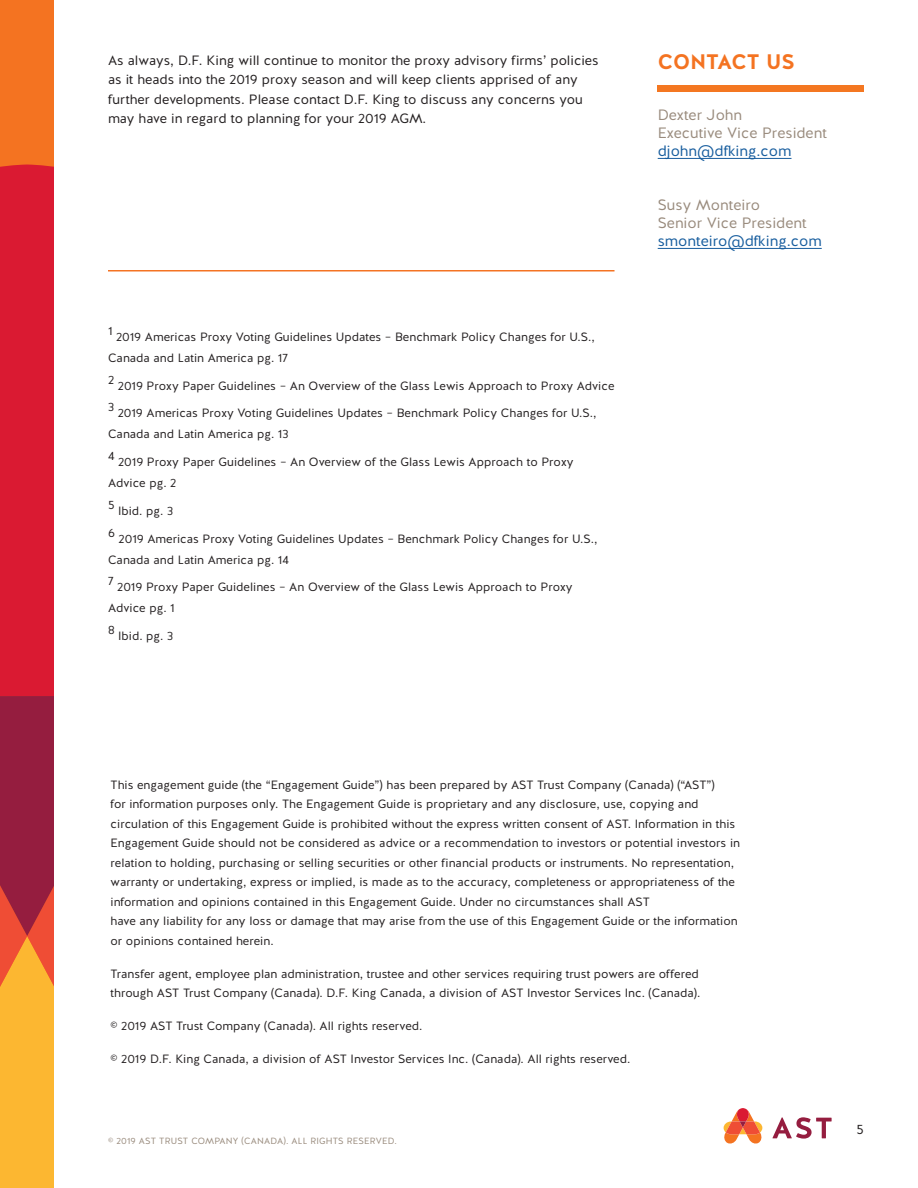
<style>
.page{position:relative;width:918px;height:1188px;background:#fff}
.page>*{position:absolute;margin:0;border:0;box-sizing:border-box;transform-origin:0 0}
.CALLOUT_TITLE{font:700 21px "Halis GR";letter-spacing:-.01em;color:#f47321}
.CALLOUT_TEXT{font:15px "Halis GR";color:#998b7d}
.CALLOUT_TEXT-2{font:15px "Halis GR";color:#175d9e}
.BODY_COPY{font:13.5px/19.5px "Halis GR";color:#231f20}
.t1{font:13.5px "Halis GR S Book";color:#231f20}
.BODY_COPY-2{font:12px/19.5px "Halis GR";color:#231f20}
.t2{font:9px "Halis GR";letter-spacing:.02em;color:#998b7d}
</style>
<div class="page">
<div style="left:0;top:0;width:54px;height:1188px;background:#f47321"></div>
<svg style="left:0;top:165px;width:54px;height:1023px;background:#d43f34"></svg>
<svg style="left:772px;top:1117px;width:60px;height:22px"></svg>
<svg style="left:723px;top:1108px;width:39px;height:36px"></svg>
<hr style="left:108px;top:270px;width:507px;height:2px;background:#f47323">
<div style="left:658px;top:85px;width:206px;height:7px;background:#f47721"></div>
<hr style="left:658px;top:158px;width:134px;height:1px;background:#175d9e">
<hr style="left:658px;top:248px;width:164px;height:1px;background:#175d9e">
<p class="BODY_COPY" style="left:108px;top:51px;width:492px">As always, D.F. King will continue to monitor the proxy advisory firms’ policies as it heads into the 2019 proxy season and will keep clients apprised of any further developments. Please contact D.F. King to discuss any concerns you may have in regard to planning for your 2019 AGM.</p>
<p class="BODY_COPY-2" style="left:108px;top:321px;width:6px">1</p>
<p class="BODY_COPY-2" style="left:108px;top:327px;width:489px;line-height:21px;text-indent:8px">2019 Americas Proxy Voting Guidelines Updates – Benchmark Policy Changes for U.S.,<br>Canada and Latin America pg. 17</p>
<p class="BODY_COPY-2" style="left:108px;top:370px;width:8px">2</p>
<p class="BODY_COPY-2" style="left:118px;top:376px;width:498px">2019 Proxy Paper Guidelines – An Overview of the Glass Lewis Approach to Proxy Advice</p>
<p class="BODY_COPY-2" style="left:108px;top:398px;width:8px">3</p>
<p class="BODY_COPY-2" style="left:108px;top:403px;width:490px;line-height:21px;text-indent:10px">2019 Americas Proxy Voting Guidelines Updates – Benchmark Policy Changes for U.S.,<br>Canada and Latin America pg. 13</p>
<p class="BODY_COPY-2" style="left:108px;top:447px;width:8px">4</p>
<p class="BODY_COPY-2" style="left:108px;top:452px;width:467px;line-height:21px;text-indent:10px">2019 Proxy Paper Guidelines – An Overview of the Glass Lewis Approach to Proxy<br>Advice pg. 2</p>
<p class="BODY_COPY-2" style="left:108px;top:495px;width:8px">5</p>
<p class="BODY_COPY-2" style="left:118px;top:501px;width:56px">Ibid. pg. 3</p>
<p class="BODY_COPY-2" style="left:108px;top:523px;width:8px">6</p>
<p class="BODY_COPY-2" style="left:108px;top:528px;width:491px;line-height:21px;text-indent:11px">2019 Americas Proxy Voting Guidelines Updates – Benchmark Policy Changes for U.S.,<br>Canada and Latin America pg. 14</p>
<p class="BODY_COPY-2" style="left:108px;top:572px;width:7px">7</p>
<p class="BODY_COPY-2" style="left:108px;top:577px;width:466px;line-height:21px;text-indent:9px">2019 Proxy Paper Guidelines – An Overview of the Glass Lewis Approach to Proxy<br>Advice pg. 1</p>
<p class="BODY_COPY-2" style="left:108px;top:621px;width:8px">8</p>
<p class="BODY_COPY-2" style="left:118px;top:627px;width:56px">Ibid. pg. 3</p>
<p class="CALLOUT_TITLE" style="left:658px;top:48px;width:139px">CONTACT US</p>
<p class="CALLOUT_TEXT" style="left:658px;top:106px;width:86px">Dexter John</p>
<p class="CALLOUT_TEXT" style="left:658px;top:124px;width:171px">Executive Vice President</p>
<p class="CALLOUT_TEXT-2" style="left:658px;top:142px;width:135px">djohn@dfking.com</p>
<p class="CALLOUT_TEXT" style="left:658px;top:196px;width:104px">Susy Monteiro</p>
<p class="CALLOUT_TEXT" style="left:658px;top:214px;width:150px">Senior Vice President</p>
<p class="CALLOUT_TEXT-2" style="left:658px;top:232px;width:166px">smonteiro@dfking.com</p>
<p class="BODY_COPY-2" style="left:111px;top:775px;width:631px">This engagement guide (the “Engagement Guide”) has been prepared by AST Trust Company (Canada) (“AST”)<br>for information purposes only. The Engagement Guide is proprietary and any disclosure, use, copying and circulation of this Engagement Guide is prohibited without the express written consent of AST. Information in this Engagement Guide should not be considered as advice or a recommendation to investors or potential investors in relation to holding, purchasing or selling securities or other financial products or instruments. No representation, warranty or undertaking, express or implied, is made as to the accuracy, completeness or appropriateness of the information and opinions contained in this Engagement Guide. Under no circumstances shall AST<br>have any liability for any loss or damage that may arise from the use of this Engagement Guide or the information or opinions contained herein.</p>
<p class="BODY_COPY-2" style="left:111px;top:964px;width:591px">Transfer agent, employee plan administration, trustee and other services requiring trust powers are offered through AST Trust Company (Canada). D.F. King Canada, a division of AST Investor Services Inc. (Canada).</p>
<p class="BODY_COPY-2" style="left:111px;top:1016px;width:313px">© 2019 AST Trust Company (Canada). All rights reserved.</p>
<p class="BODY_COPY-2" style="left:111px;top:1049px;width:521px">© 2019 D.F. King Canada, a division of AST Investor Services Inc. (Canada). All rights reserved.</p>
<p class="t2" style="left:108px;top:1135px;width:290px">© 2019 AST TRUST COMPANY (CANADA). ALL RIGHTS RESERVED.</p>
<p class="t1" style="left:857px;top:1120px;width:9px">5</p>
</div>
